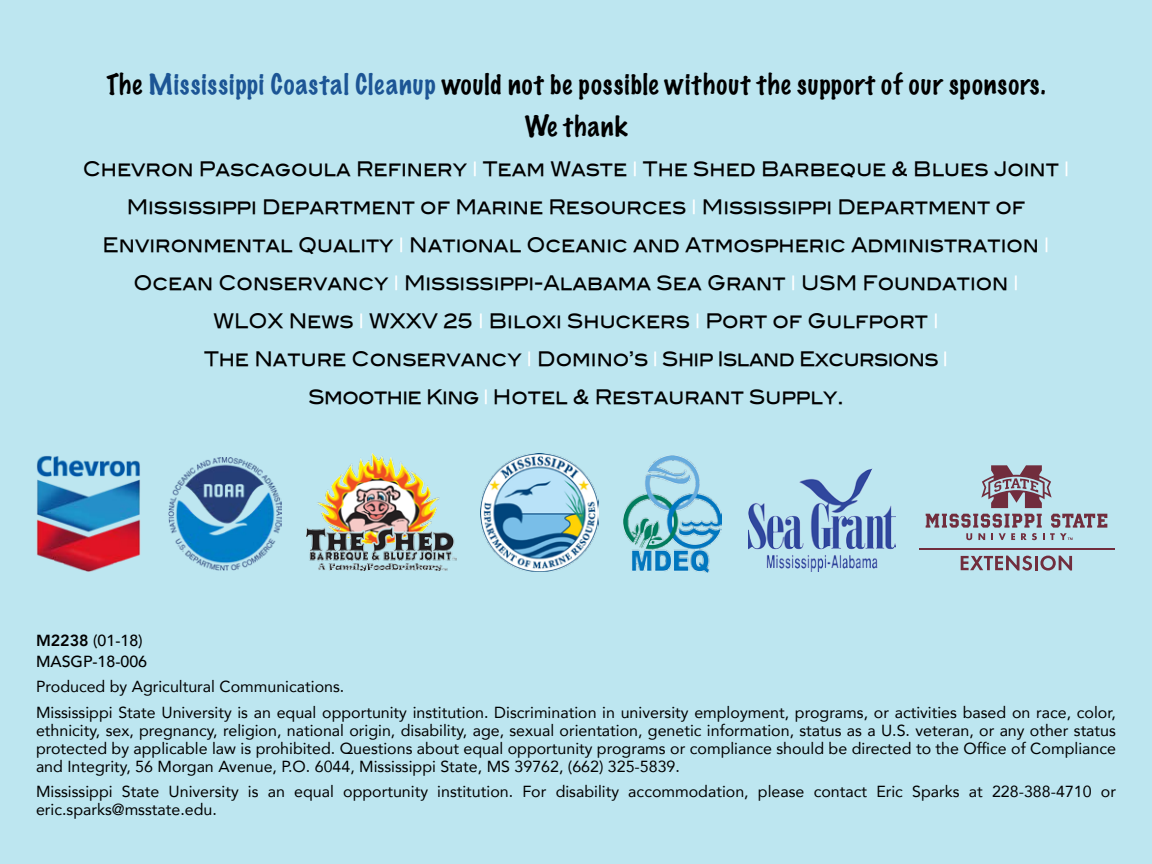
<style>
.page{position:relative;width:1152px;height:864px;background:#bde6f0}
.page>*{position:absolute;margin:0;border:0;box-sizing:border-box;transform-origin:0 0}
.t1{font:100 26px/42px "Marker Felt";letter-spacing:.04em;color:#000;text-align:center}
.t2{font:20px/38px "Blair Md ITCTT Medium";color:#000;text-align:center;scale:.87 1}
.t3{font:16px/18px "Avenir";color:#000}
.t4{font:500 16px/20.8px "Avenir";color:#000}
.s1{color:#1c5595}
.s2{color:#fff}
.s3{font-weight:800}
</style>
<div class="page">
<img style="left:481px;top:454px;width:118px;height:118px">
<img style="left:36px;top:456px;width:105px;height:116px">
<img style="left:624px;top:456px;width:98px;height:116px">
<img style="left:169px;top:457px;width:112px;height:113px">
<img style="left:748px;top:468px;width:148px;height:104px">
<img style="left:307px;top:454px;width:149px;height:116px">
<svg style="left:981px;top:465px;width:71px;height:43px"></svg>
<svg style="left:961px;top:556px;width:71px;height:15px"></svg>
<hr style="left:1035px;top:556px;width:3px;height:14px;background:#712d3d">
<svg style="left:1040px;top:556px;width:32px;height:15px"></svg>
<hr style="left:919px;top:548px;width:196px;height:1px;background:#712d3d">
<svg style="left:926px;top:514px;width:181px;height:26px"></svg>
<h1 class="t1" style="left:106px;top:63px;width:941px">The <span class="s1">Mississippi Coastal Cleanup</span> would not be possible without the support of our sponsors.<br>We thank</h1>
<p class="t2" style="left:83px;top:148px;width:1135px">Chevron Pascagoula Refinery <span class="s2">|</span> Team Waste <span class="s2">|</span> The Shed Barbeque &amp; Blues Joint <span class="s2">| </span>Mississippi Department of Marine Resources <span class="s2">|</span> Mississippi Department of Environmental Quality <span class="s2">|</span> National Oceanic and Atmospheric Administration <span class="s2">| </span>Ocean Conservancy <span class="s2">|</span> Mississippi-Alabama Sea Grant <span class="s2">|</span> USM Foundation <span class="s2">|<br></span>WLOX News <span class="s2">|</span> WXXV 25 <span class="s2">|</span> Biloxi Shuckers <span class="s2">|</span> Port of Gulfport <span class="s2">|<br></span>The Nature Conservancy <span class="s2">|</span> Domino’s <span class="s2">|</span> Ship Island Excursions <span class="s2">|<br></span>Smoothie King <span class="s2">|</span> Hotel &amp; Restaurant Supply.</p>
<p class="t4" style="left:36px;top:630px;width:113px"><span class="s3">M2238</span> (01-18)<br>MASGP-18-006</p>
<p class="t3" style="left:36px;top:674px;width:1082px;line-height:25.2px">Produced by Agricultural Communications.<br>Mississippi State University is an equal opportunity institution. Discrimination in university employment, programs, or activities based on race, color,</p>
<p class="t3" style="left:36px;top:721px;width:1082px;text-align:justify">ethnicity, sex, pregnancy, religion, national origin, disability, age, sexual orientation, genetic information, status as a U.S. veteran, or any other status protected by applicable law is prohibited. Questions about equal opportunity programs or compliance should be directed to the Office of Compliance and Integrity, 56 Morgan Avenue, P.O. 6044, Mississippi State, MS 39762, (662) 325-5839.</p>
<p class="t3" style="left:36px;top:782px;width:1082px">Mississippi State University is an equal opportunity institution. For disability accommodation, please contact Eric Sparks at 228-388-4710 or eric.sparks@msstate.edu.</p>
</div>
